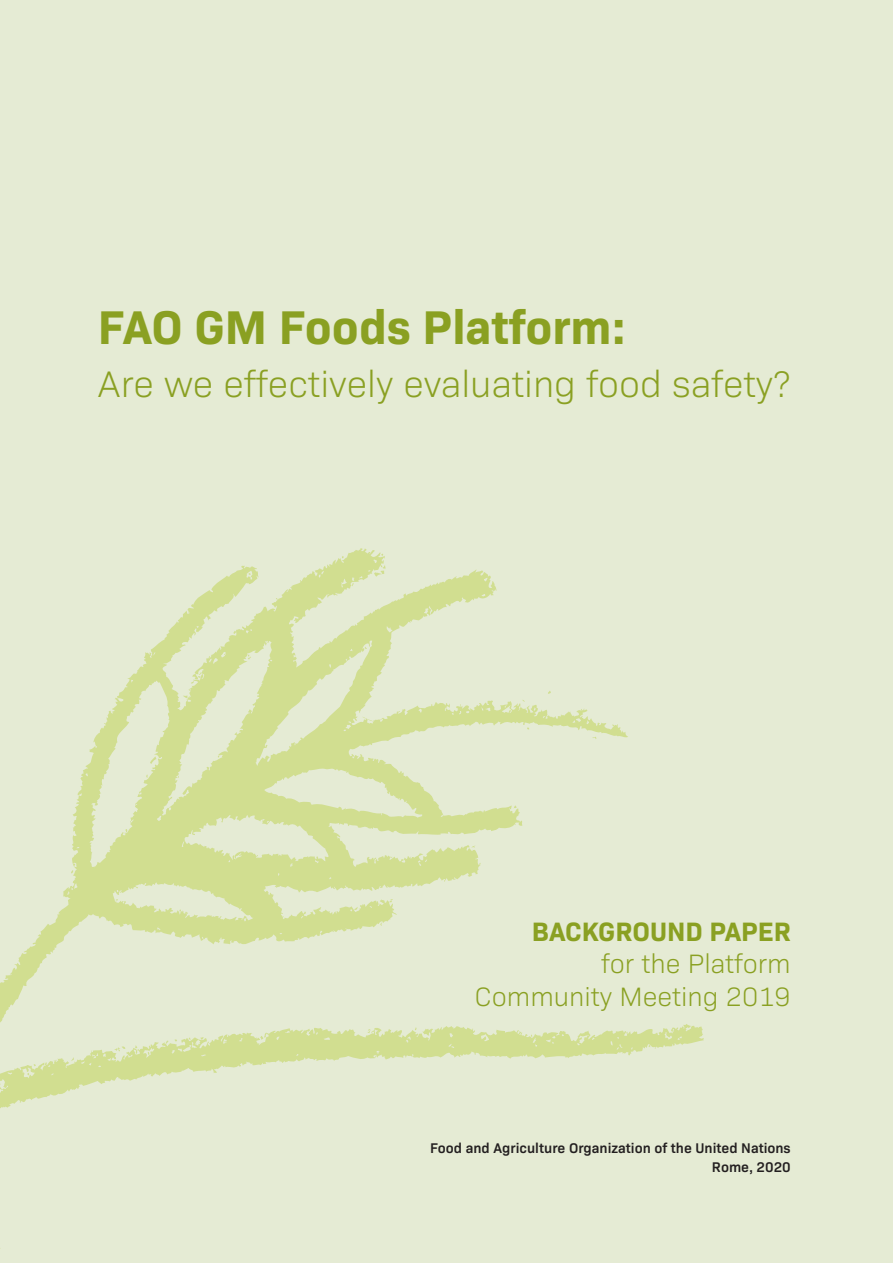
<style>
.page{position:relative;width:893px;height:1263px;background:#e5ebd4}
.page>*{position:absolute;margin:0;border:0;box-sizing:border-box;transform-origin:0 0}
.Chap_head{font:700 48px "Bio Sans";color:#8aa022}
.Chap_head-2{font:300 37.5px "Bio Sans";color:#8aa022}
.t1{font:300 27px/32.4px "Bio Sans";color:#8aa022;text-align:right}
.body{font:600 14.25px "Bio Sans";color:#231f20}
.s1{font-weight:700}
</style>
<div class="page">
<svg style="left:0;top:548px;width:704px;height:701px"></svg>
<svg style="left:247px;top:654px;width:4px;height:5px"></svg>
<svg style="left:71px;top:1057px;width:3px;height:4px"></svg>
<svg style="left:114px;top:1046px;width:11px;height:5px"></svg>
<svg style="left:592px;top:736px;width:5px;height:3px"></svg>
<svg style="left:471px;top:845px;width:4px;height:3px"></svg>
<svg style="left:367px;top:1029px;width:4px;height:4px"></svg>
<svg style="left:374px;top:565px;width:12px;height:12px"></svg>
<p class="Chap_head" style="left:98px;top:291px;width:529px">FAO GM Foods Platform:</p>
<p class="Chap_head-2" style="left:98px;top:357px;width:694px">Are we effectively evaluating food safety?</p>
<p class="t1" style="left:475px;top:913px;width:317px"><span class="s1">BACKGROUND PAPER<br></span>for the Platform<br>Community Meeting 2019</p>
<p class="body" style="left:430px;top:1138px;width:362px">Food and Agriculture Organization of the United Nations</p>
<p class="body" style="left:712px;top:1156px;width:80px">Rome, 2020</p>
</div>
